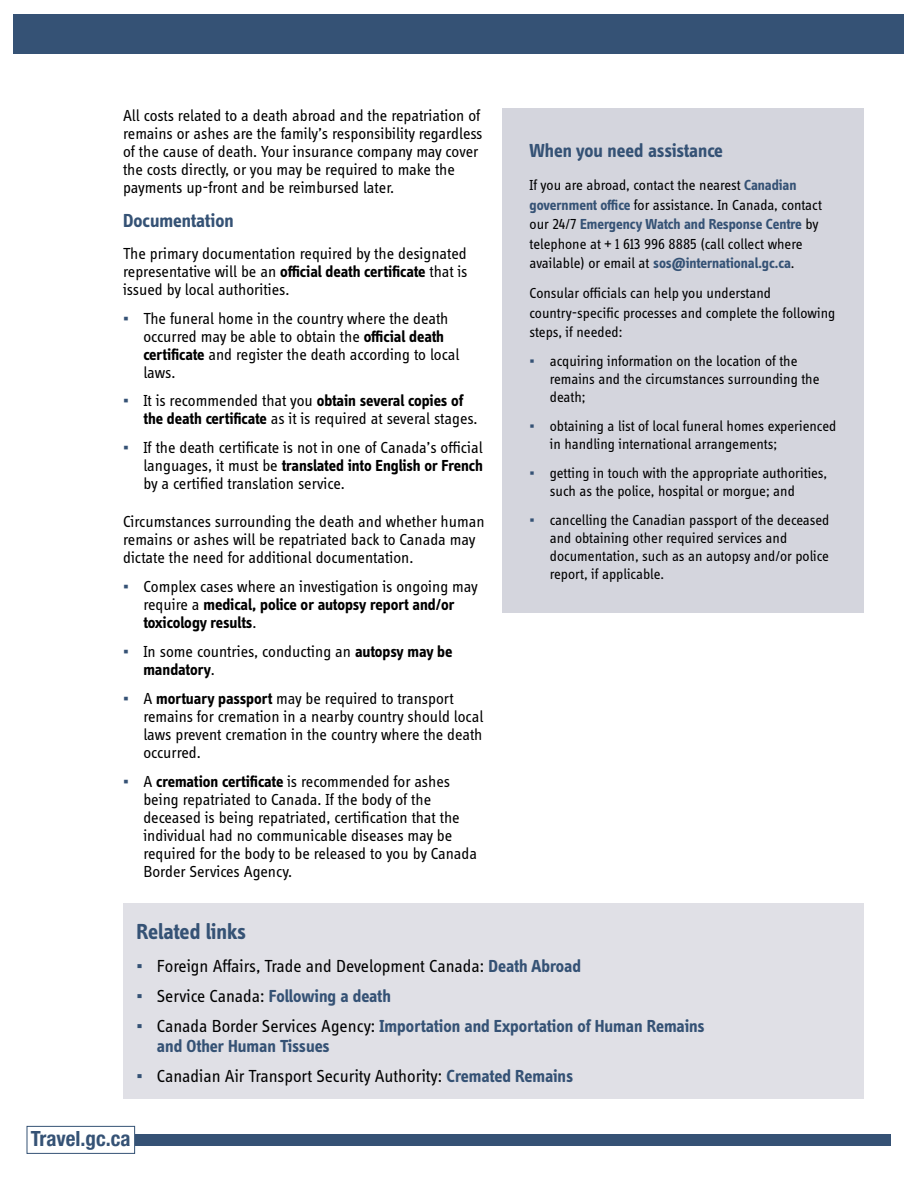
<style>
.page{position:relative;width:918px;height:1188px;background:#fff}
.page>*{position:absolute;margin:0;border:0;box-sizing:border-box;transform-origin:0 0}
.t1{font:700 22.5px "Info Display OT";letter-spacing:-.005em;color:#355275}
.t2{font:700 condensed 21px "Helvetica Neue LT Std";color:#355275}
.t3{font:700 19.5px "Info Display OT";color:#355275}
.t4{font:700 18px/19.5px "Info Display OT";color:#355275}
.t5{font:18px "Info Display OT";color:#000}
.t6{font:16.5px/18px "Info Display OT";color:#000}
.t7{font:15px/18px "Info Display OT";color:#000}
.s1{font-weight:700}
.s2{font-family:"Times New Roman";color:#355275}
.s3{font-weight:700;color:#355275}
.s4{font-family:"Times New Roman";font-weight:400}
.s5{font-weight:400;color:#000}
</style>
<div class="page">
<div style="left:14px;top:14px;width:890px;height:40px;background:#355275"></div>
<div style="left:503px;top:108px;width:361px;height:504px;background:#d4d5dd"></div>
<div style="left:123px;top:904px;width:741px;height:195px;background:#e0e0e6"></div>
<div style="left:135px;top:1134px;width:756px;height:12px;background:#355275"></div>
<div style="left:27px;top:1126px;width:108px;height:28px;border:1px solid #355275"></div>
<p class="t6" style="left:123px;top:106px;width:361px">All costs related to a death abroad and the repatriation of remains or ashes are the family’s responsibility regardless of the cause of death. Your insurance company may cover the costs directly, or you may be required to make the payments up-front and be reimbursed later.</p>
<p class="t3" style="left:123px;top:209px;width:112px">Documentation</p>
<p class="t6" style="left:123px;top:244px;width:346px;text-align:justify">The primary documentation required by the designated representative will be an <span class="s1">official death certificate</span> that is issued by local authorities.</p>
<p class="t6" style="left:143px;top:309px;width:318px;text-indent:-20px"><span class="s2">▪</span> The funeral home in the country where the death occurred may be able to obtain the <span class="s1">official death certificate</span> and register the death according to local laws.</p>
<p class="t6" style="left:143px;top:391px;width:336px;text-indent:-20px"><span class="s2">▪</span> It is recommended that you <span class="s1">obtain several copies of the death certificate</span> as it is required at several stages.</p>
<p class="t6" style="left:143px;top:438px;width:341px;text-align:justify;text-indent:-20px"><span class="s2">▪</span> If the death certificate is not in one of Canada’s official languages, it must be <span class="s1">translated into English or French </span>by a certified translation service.</p>
<p class="t6" style="left:123px;top:512px;width:363px">Circumstances surrounding the death and whether human remains or ashes will be repatriated back to Canada may dictate the need for additional documentation.</p>
<p class="t6" style="left:143px;top:577px;width:336px;text-indent:-20px"><span class="s2">▪</span> Complex cases where an investigation is ongoing may require a <span class="s1">medical, police or autopsy report and/or toxicology results</span>.</p>
<p class="t6" style="left:143px;top:642px;width:311px;text-indent:-20px"><span class="s2">▪</span> In some countries, conducting an <span class="s1">autopsy may be mandatory</span>.</p>
<p class="t6" style="left:143px;top:689px;width:341px;text-indent:-20px"><span class="s2">▪</span> A <span class="s1">mortuary passport</span> may be required to transport remains for cremation in a nearby country should local laws prevent cremation in the country where the death occurred.</p>
<p class="t6" style="left:143px;top:772px;width:335px;text-indent:-20px"><span class="s2">▪</span> A <span class="s1">cremation certificate</span> is recommended for ashes being repatriated to Canada. If the body of the deceased is being repatriated, certification that the individual had no communicable diseases may be required for the body to be released to you by Canada Border Services Agency.</p>
<p class="t3" style="left:530px;top:139px;width:195px">When you need assistance</p>
<p class="t7" style="left:530px;top:175px;width:294px;line-height:19.5px">If you are abroad, contact the nearest <span class="s3">Canadian government office</span> for assistance. In Canada, contact our 24/7 <span class="s3">Emergency Watch and Response Centre</span> by telephone at + 1 613 996 8885 (call collect where available) or email at <span class="s3">sos@international.gc.ca</span>.</p>
<p class="t7" style="left:530px;top:283px;width:307px;line-height:19.5px">Consular officials can help you understand country-specific processes and complete the following steps, if needed:</p>
<p class="t7" style="left:550px;top:352px;width:271px;text-indent:-20px"><span class="s2">▪</span> acquiring information on the location of the remains and the circumstances surrounding the death;</p>
<p class="t7" style="left:550px;top:417px;width:288px;text-indent:-20px"><span class="s2">▪</span> obtaining a list of local funeral homes experienced in handling international arrangements;</p>
<p class="t7" style="left:550px;top:464px;width:279px;text-indent:-20px"><span class="s2">▪</span> getting in touch with the appropriate authorities, such as the police, hospital or morgue; and</p>
<p class="t7" style="left:550px;top:510px;width:281px;text-indent:-20px"><span class="s2">▪</span> cancelling the Canadian passport of the deceased and obtaining other required services and documentation, such as an autopsy and/or police report, if applicable.</p>
<h1 class="t1" style="left:137px;top:918px;width:111px">Related links</h1>
<p class="t5" style="left:137px;top:955px;width:446px"><span class="s2">▪</span> Foreign Affairs, Trade and Development Canada: <span class="s3">Death Abroad</span></p>
<p class="t4" style="left:137px;top:986px;width:256px"><span class="s4">▪</span> <span class="s5">Service Canada:</span> Following a death</p>
<p class="t4" style="left:157px;top:1016px;width:549px;text-indent:-20px"><span class="s4">▪</span> <span class="s5">Canada Border Services Agency:</span> Importation and Exportation of Human Remains and Other Human Tissues</p>
<p class="t5" style="left:137px;top:1065px;width:438px"><span class="s2">▪</span> Canadian Air Transport Security Authority: <span class="s3">Cremated Remains</span></p>
<p class="t2" style="left:31px;top:1126px;width:101px">Travel.gc.ca</p>
</div>
